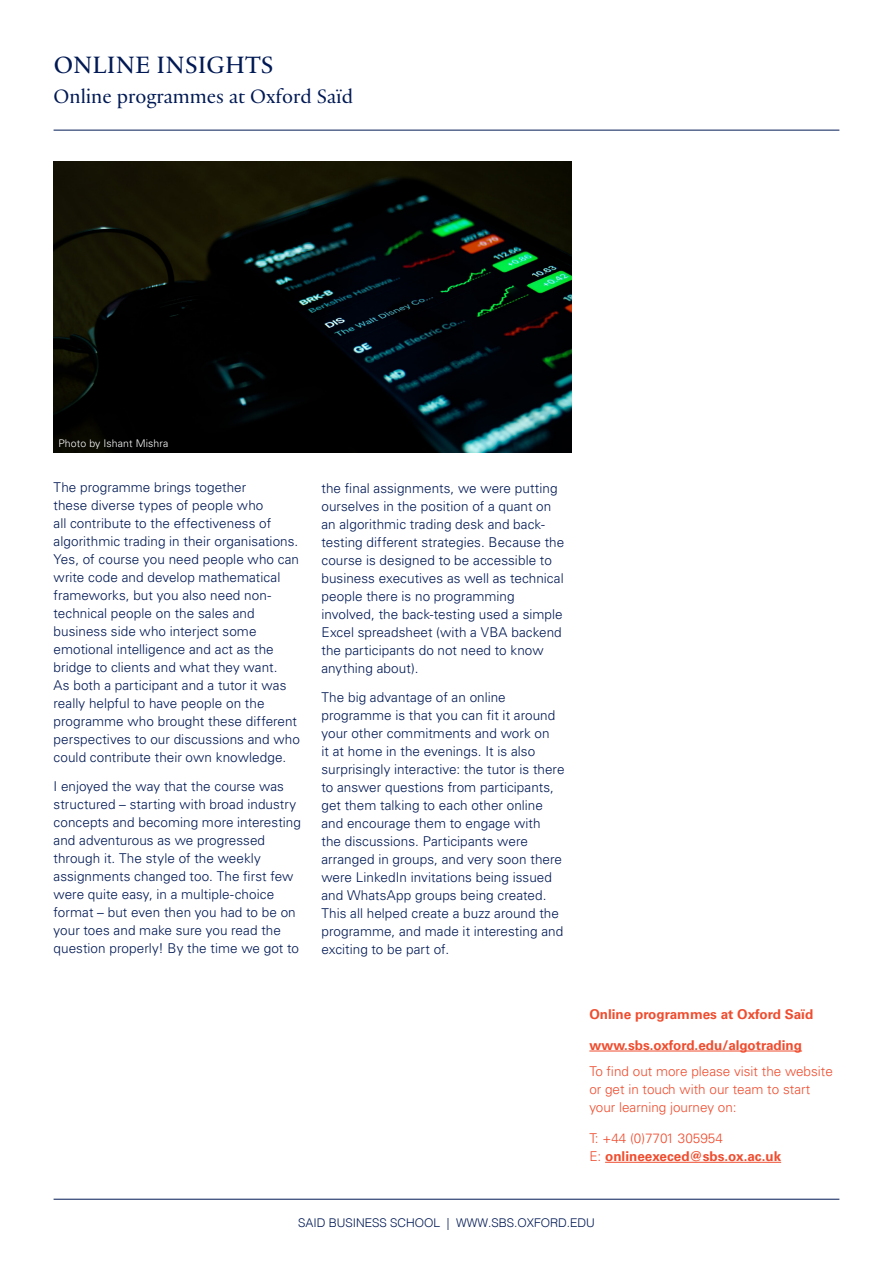
<style>
.page{position:relative;width:893px;height:1263px;background:#fff}
.page>*{position:absolute;margin:0;border:0;box-sizing:border-box;transform-origin:0 0}
.Body__12pt{font:25.5px "Practice";letter-spacing:.01em;color:#001954}
.Body__12pt-2{font:21px "Practice";color:#001954}
.Body__9pt{font:300 13.5px/18px "Univers LT Std";letter-spacing:.005em;color:#001954}
.Body__9pt-2{font:300 13.5px/18px "Univers LT Std";color:#ef4d2f}
.Body__9pt-3{font:700 13.5px "Univers LT Std";color:#ef4d2f}
.t1{font:300 12px "Helvetica";color:#001954}
.Body__12pt-3{font:300 10.5px "Univers LT Std";letter-spacing:.01em;color:#fff}
.s1{font-weight:300}
</style>
<div class="page">
<hr style="left:54px;top:1199px;width:785px;height:1px;background:#001954">
<hr style="left:54px;top:130px;width:785px;height:1px;background:#001954">
<hr style="left:589px;top:1051px;width:213px;height:1px;background:#ef4d2f">
<hr style="left:605px;top:1162px;width:176px;height:1px;background:#ef4d2f">
<img style="left:54px;top:162px;width:517px;height:290px">
<p class="Body__12pt" style="left:54px;top:47px;width:221px">ONLINE INSIGHTS</p>
<p class="Body__12pt-2" style="left:54px;top:82px;width:301px">Online programmes at Oxford Saïd</p>
<p class="Body__12pt-3" style="left:58px;top:436px;width:111px">Photo by Ishant Mishra</p>
<p class="Body__9pt" style="left:54px;top:479px;width:248px">The programme brings together<br>these diverse types of people who<br>all contribute to the effectiveness of algorithmic trading in their organisations.<br>Yes, of course you need people who can write code and develop mathematical frameworks, but you also need non&shy;technical people on the sales and business side who interject some emotional intelligence and act as the bridge to clients and what they want.<br>As both a participant and a tutor it was really helpful to have people on the programme who brought these different perspectives to our discussions and who could contribute their own knowledge.</p>
<p class="Body__9pt" style="left:54px;top:777px;width:249px">I enjoyed the way that the course was structured – starting with broad industry concepts and becoming more interesting and adventurous as we progressed through it. The style of the weekly assignments changed too. The first few were quite easy, in a multiple-choice format – but even then you had to be on your toes and make sure you read the question properly! By the time we got to</p>
<p class="Body__9pt" style="left:321px;top:480px;width:244px">the final assignments, we were putting ourselves in the position of a quant on an algorithmic trading desk and back&shy;testing different strategies. Because the course is designed to be accessible to business executives as well as technical people there is no programming involved, the back-testing used a simple Excel spreadsheet (with a VBA backend the participants do not need to know anything about).</p>
<p class="Body__9pt" style="left:321px;top:688px;width:245px">The big advantage of an online programme is that you can fit it around your other commitments and work on<br>it at home in the evenings. It is also surprisingly interactive: the tutor is there to answer questions from participants, get them talking to each other online and encourage them to engage with<br>the discussions. Participants were arranged in groups, and very soon there were LinkedIn invitations being issued and WhatsApp groups being created.<br>This all helped create a buzz around the programme, and made it interesting and exciting to be part of.</p>
<p class="Body__9pt-3" style="left:589px;top:1006px;width:225px">Online programmes at Oxford Saïd</p>
<p class="Body__9pt-3" style="left:589px;top:1037px;width:214px">www.sbs.oxford.edu/algotrading</p>
<p class="Body__9pt-2" style="left:589px;top:1062px;width:245px">To find out more please visit the website or get in touch with our team to start your learning journey on:</p>
<p class="Body__9pt-2" style="left:589px;top:1129px;width:135px">T: +44 (0)7701 305954</p>
<p class="Body__9pt-3" style="left:589px;top:1148px;width:193px"><span class="s1">E:</span> onlineexeced@sbs.ox.ac.uk</p>
<p class="t1" style="left:298px;top:1212px;width:298px">SAID BUSINESS SCHOOL | WWW.SBS.OXFORD.EDU</p>
</div>
